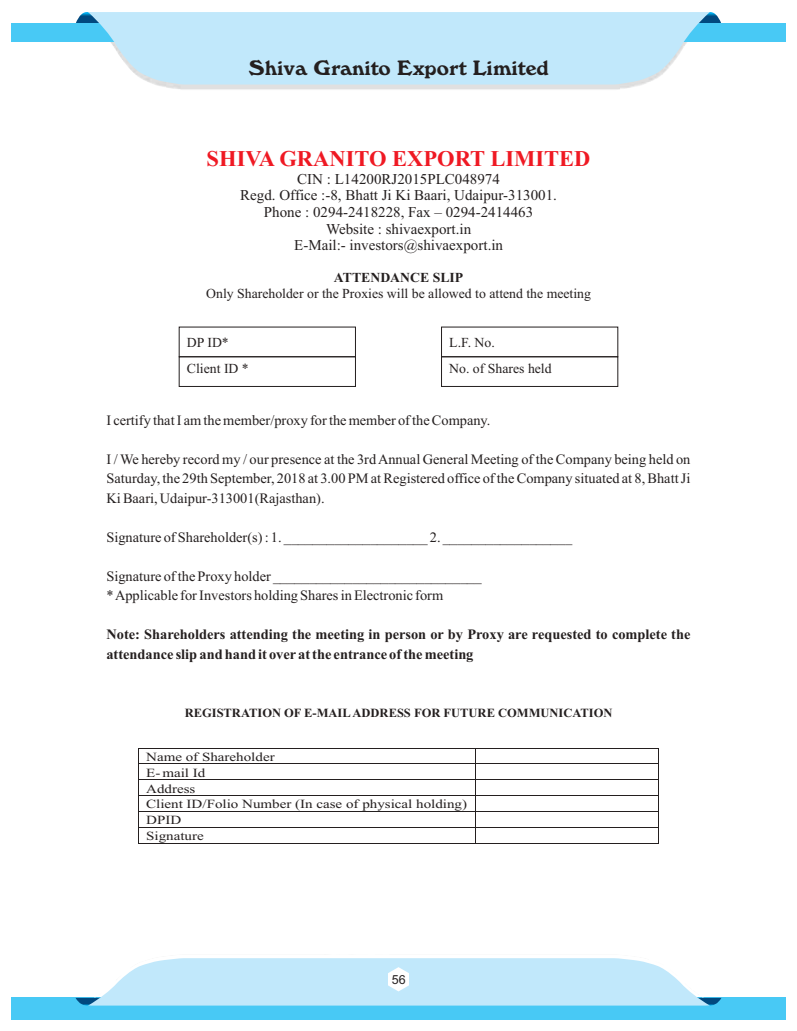
<style>
.page{position:relative;width:797px;height:1031px;background:#fff}
.page>*{position:absolute;margin:0;border:0;box-sizing:border-box;transform-origin:0 0}
.t1{font:700 22.5px "Times New Roman";color:#ef1923}
.t2{font:20.38px "Windsor BT";color:#241f1f}
.t3{font:15px/16.6px "Times New Roman";color:#241f1f;text-align:center}
.t4{font:14.38px/19.5px "Times New Roman";color:#241f1f;text-align:justify}
.t5{font:700 14.38px/19.5px "Times New Roman";color:#241f1f}
.t6{font:13.75px/25.9px "Times New Roman";color:#241f1f}
.t7{font:700 13.75px "Times New Roman";color:#241f1f}
.t8{font:12.5px/15.9px "Times New Roman";color:#241f1f;scale:1.2 1}
.t9{font:700 12.5px "Times New Roman";color:#241f1f}
.t10{font:12.5px "Arial";color:#241f1f}
</style>
<div class="page">
<svg style="left:709px;top:12px;width:12px;height:11px"></svg>
<svg style="left:76px;top:12px;width:12px;height:11px"></svg>
<div style="left:11px;top:23px;width:774px;height:19px;background:#48c9f5"></div>
<svg style="left:88px;top:12px;width:621px;height:72px;background:#c3e8fa"></svg>
<div style="left:11px;top:997px;width:774px;height:22px;background:#48c9f5"></div>
<div style="left:179px;top:356px;width:177px;height:31px;border:1px solid #241f1f"></div>
<div style="left:441px;top:356px;width:177px;height:31px;border:1px solid #241f1f"></div>
<hr style="left:138px;top:747px;width:415px;height:1px;background:#241f1f">
<hr style="left:476px;top:747px;width:182px;height:1px;background:#241f1f">
<hr style="left:138px;top:763px;width:415px;height:1px;background:#241f1f">
<hr style="left:476px;top:763px;width:182px;height:1px;background:#241f1f">
<hr style="left:138px;top:779px;width:415px;height:1px;background:#241f1f">
<hr style="left:476px;top:779px;width:182px;height:1px;background:#241f1f">
<hr style="left:138px;top:795px;width:415px;height:1px;background:#241f1f">
<hr style="left:476px;top:795px;width:182px;height:1px;background:#241f1f">
<hr style="left:138px;top:811px;width:415px;height:1px;background:#241f1f">
<hr style="left:476px;top:811px;width:182px;height:1px;background:#241f1f">
<hr style="left:138px;top:827px;width:415px;height:1px;background:#241f1f">
<hr style="left:476px;top:827px;width:182px;height:1px;background:#241f1f">
<svg style="left:138px;top:747px;width:1px;height:96px"></svg>
<hr style="left:138px;top:843px;width:415px;height:1px;background:#241f1f">
<svg style="left:475px;top:747px;width:1px;height:96px"></svg>
<hr style="left:476px;top:843px;width:182px;height:1px;background:#241f1f">
<svg style="left:658px;top:748px;width:1px;height:96px"></svg>
<svg style="left:75px;top:958px;width:646px;height:48px;background:#c7e9fa"></svg>
<h2 class="t2" style="left:248px;top:59px;width:301px">Shiva Granito Export Limited</h2>
<h1 class="t1" style="left:207px;top:150px;width:385px">SHIVA GRANITO EXPORT LIMITED</h1>
<p class="t3" style="left:240px;top:172px;width:318px">CIN : L14200RJ2015PLC048974<br>Regd. Office :-8, Bhatt Ji Ki Baari, Udaipur-313001.<br>Phone : 0294-2418228, Fax – 0294-2414463<br>Website : shivaexport.in<br>E-Mail:- investors@shivaexport.in</p>
<p class="t7" style="left:334px;top:273px;width:131px">ATTENDANCE SLIP</p>
<p class="t6" style="left:206px;top:281px;width:386px">Only Shareholder or the Proxies will be allowed to attend the meeting</p>
<p class="t6" style="left:187px;top:331px;width:63px">DP ID*<br>Client ID *</p>
<p class="t6" style="left:449px;top:331px;width:104px">L.F. No.<br>No. of Shares held</p>
<p class="t4" style="left:106px;top:411px;width:385px">I certify that I am the member/proxy for the member of the Company.</p>
<p class="t4" style="left:106px;top:450px;width:585px">I / We hereby record my / our presence at the 3rd Annual General Meeting of the Company being held on Saturday, the 29th September, 2018 at 3.00 PM at Registered office of the Company situated at 8, Bhatt Ji Ki Baari, Udaipur-313001(Rajasthan).</p>
<p class="t4" style="left:106px;top:528px;width:467px">Signature of Shareholder(s) : 1. ____________________ 2. __________________</p>
<p class="t4" style="left:106px;top:567px;width:376px">Signature of the Proxy holder _____________________________ * Applicable for Investors holding Shares in Electronic form</p>
<p class="t5" style="left:106px;top:626px;width:585px">Note: Shareholders attending the meeting in person or by Proxy are requested to complete the attendance slip and hand it over at the entrance of the meeting</p>
<p class="t9" style="left:185px;top:708px;width:429px">REGISTRATION OF E-MAILADDRESS FOR FUTURE COMMUNICATION</p>
<p class="t8" style="left:146px;top:750px;width:269px">Name of Shareholder<br>E-mail Id<br>Address<br>Client ID/Folio Number (In case of physical holding)<br>DPID<br>Signature</p>
<p class="t10" style="left:392px;top:974px;width:15px">56</p>
</div>
